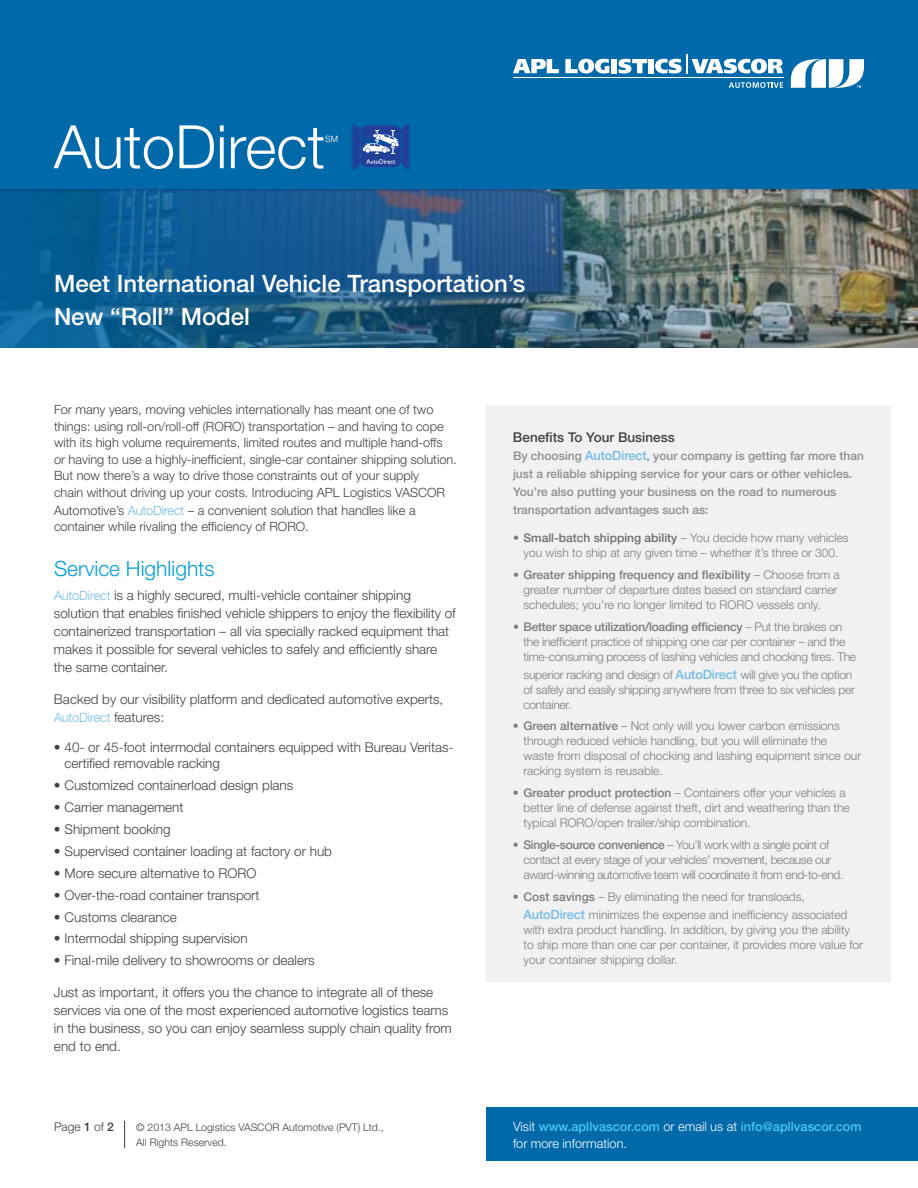
<style>
.page{position:relative;width:918px;height:1188px;background:#fff}
.page>*{position:absolute;margin:0;border:0;box-sizing:border-box;transform-origin:0 0}
.t1{font:300 60px "Helvetica Neue";color:#fff}
.t2{font:500 24px/33px "Helvetica Neue";color:#fff}
.t3{font:300 21px "Helvetica Neue";color:#009ddc}
.t4{font:300 13.5px/18px "Helvetica Neue";color:#414042}
.t5{font:500 13.5px "Helvetica Neue";color:#414042}
.t6{font:300 12.75px/16.5px "Helvetica Neue";color:#414042}
.t7{font:500 12.75px/16.5px "Helvetica Neue";color:#49c8f5}
.t8{font:300 12.75px "Helvetica Neue";letter-spacing:-.01em;color:#73bbe8}
.t9{font:300 12px/15px "Helvetica Neue";color:#7b7c7f}
.t10{font:300 12px/15px "Helvetica Neue";letter-spacing:-.02em;color:#7b7c7f}
.t11{font:500 12px/18px "Helvetica Neue";color:#8b8e90}
.t12{font:300 12px/15px "Helvetica Neue";letter-spacing:-.03em;color:#7b7c7f}
.t13{font:300 12px "Helvetica Neue";color:#414042}
.t14{font:300 10.5px/15px "Helvetica Neue";color:#414042}
.t15{font:300 8.7px "Helvetica Neue";color:#fff}
.s1{color:#73bbe8}
.s2{font-size:12.75px;color:#73bbe8}
.s3{font-size:13.5px;color:#414042}
.s4{font-weight:500;color:#6d6e71}
.s5{font-weight:500}
.s6{font-weight:500;font-size:12.75px;color:#73bbe8}
.s7{font-weight:300;color:#fff}
</style>
<div class="page">
<div style="left:486px;top:405px;width:405px;height:577px;background:#f1f1f2"></div>
<img style="left:0;top:194px;width:918px;height:154px">
<svg style="left:0;top:189px;width:918px;height:5px;background:#3d6585"></svg>
<div style="left:0;top:0;width:918px;height:189px;background:#0069aa"></div>
<hr style="left:513px;top:77px;width:270px;height:1px;background:#fff">
<svg style="left:791px;top:59px;width:73px;height:29px"></svg>
<svg style="left:513px;top:59px;width:46px;height:14px"></svg>
<svg style="left:565px;top:59px;width:44px;height:14px"></svg>
<div style="left:611px;top:59px;width:6px;height:14px;background:#fff"></div>
<svg style="left:619px;top:59px;width:28px;height:14px"></svg>
<div style="left:649px;top:59px;width:5px;height:14px;background:#fff"></div>
<svg style="left:655px;top:54px;width:128px;height:19px"></svg>
<svg style="left:729px;top:82px;width:54px;height:6px"></svg>
<svg style="left:352px;top:124px;width:58px;height:46px;background:#3a61aa"></svg>
<svg style="left:124px;top:1121px;width:1px;height:27px"></svg>
<div style="left:486px;top:1107px;width:432px;height:54px;background:#0069aa"></div>
<h1 class="t1" style="left:54px;top:110px;width:273px">AutoDirect</h1>
<p class="t15" style="left:325px;top:134px;width:14px">SM</p>
<h2 class="t2" style="left:54px;top:267px;width:473px">Meet International Vehicle Transportation’s<br>New “Roll” Model</h2>
<p class="t6" style="left:54px;top:401px;width:404px">For many years, moving vehicles internationally has meant one of two things: using roll-on/roll-off (RORO) transportation – and having to cope with its high volume requirements, limited routes and multiple hand-offs or having to use a highly-inefficient, single-car container shipping solution.<br>But now there’s a way to drive those constraints out of your supply<br>chain without driving up your costs. Introducing APL Logistics VASCOR</p>
<p class="t6" style="left:54px;top:502px;width:363px">Automotive’s <span class="s1">AutoDirect</span> – a convenient solution that handles like a container while rivaling the efficiency of RORO.</p>
<h3 class="t3" style="left:54px;top:555px;width:162px">Service Highlights</h3>
<p class="t4" style="left:54px;top:586px;width:403px"><span class="s2">AutoDirect</span> is a highly secured, multi-vehicle container shipping solution that enables finished vehicle shippers to enjoy the flexibility of containerized transportation – all via specially racked equipment that makes it possible for several vehicles to safely and efficiently share the same container.</p>
<p class="t4" style="left:54px;top:690px;width:391px">Backed by our visibility platform and dedicated automotive experts,</p>
<p class="t8" style="left:54px;top:709px;width:112px">AutoDirect <span class="s3">features:</span></p>
<p class="t4" style="left:64px;top:738px;width:391px;line-height:16.5px;text-indent:-11px">• 40- or 45-foot intermodal containers equipped with Bureau Veritas&shy;certified removable racking</p>
<p class="t4" style="left:54px;top:776px;width:241px">• Customized containerload design plans</p>
<p class="t4" style="left:54px;top:798px;width:131px">• Carrier management</p>
<p class="t4" style="left:54px;top:820px;width:118px">• Shipment booking</p>
<p class="t4" style="left:54px;top:842px;width:280px">• Supervised container loading at factory or hub</p>
<p class="t4" style="left:54px;top:864px;width:204px">• More secure alternative to RORO</p>
<p class="t4" style="left:54px;top:886px;width:207px">• Over-the-road container transport</p>
<p class="t4" style="left:54px;top:907px;width:124px">• Customs clearance</p>
<p class="t4" style="left:54px;top:929px;width:195px">• Intermodal shipping supervision</p>
<p class="t4" style="left:54px;top:951px;width:262px">• Final-mile delivery to showrooms or dealers</p>
<p class="t4" style="left:54px;top:983px;width:399px">Just as important, it offers you the chance to integrate all of these services via one of the most experienced automotive logistics teams in the business, so you can enjoy seamless supply chain quality from end to end.</p>
<p class="t5" style="left:513px;top:429px;width:163px">Benefits To Your Business</p>
<p class="t11" style="left:513px;top:446px;width:353px">By choosing <span class="s2">AutoDirect</span>, your company is getting far more than just a reliable shipping service for your cars or other vehicles.<br>You’re also putting your business on the road to numerous transportation advantages such as:</p>
<p class="t9" style="left:513px;top:530px;width:337px;text-align:center">• <span class="s4">Small-batch shipping ability</span> – You decide how many vehicles you wish to ship at any given time – whether it’s three or 300.</p>
<p class="t9" style="left:524px;top:567px;width:318px;text-indent:-10px">• <span class="s5">Greater shipping frequency and flexibility</span> – Choose from a greater number of departure dates based on standard carrier schedules; you’re no longer limited to RORO vessels only.</p>
<p class="t10" style="left:524px;top:619px;width:334px;text-indent:-10px">• <span class="s5">Better space utilization/loading efficiency</span> – Put the brakes on the inefficient practice of shipping one car per container – and the time-consuming process of lashing vehicles and chocking tires. The</p>
<p class="t10" style="left:523px;top:667px;width:333px">superior racking and design of <span class="s6">AutoDirect</span> will give you the option of safely and easily shipping anywhere from three to six vehicles per container.</p>
<p class="t9" style="left:523px;top:718px;width:339px;text-indent:-10px">• <span class="s5">Green alternative</span> – Not only will you lower carbon emissions through reduced vehicle handling, but you will eliminate the<br>waste from disposal of chocking and lashing equipment since our racking system is reusable.</p>
<p class="t9" style="left:523px;top:785px;width:328px;text-indent:-10px">• <span class="s5">Greater product protection</span> – Containers offer your vehicles a better line of defense against theft, dirt and weathering than the typical RORO/open trailer/ship combination.</p>
<p class="t12" style="left:523px;top:837px;width:321px;text-indent:-10px">• <span class="s5">Single-source convenience</span> – You’ll work with a single point of contact at every stage of your vehicles’ movement, because our award-winning automotive team will coordinate it from end-to-end.</p>
<p class="t9" style="left:524px;top:887px;width:325px;line-height:18px;text-indent:-11px">• <span class="s5">Cost savings</span> – By eliminating the need for transloads,<br><span class="s6">AutoDirect</span> minimizes the expense and inefficiency associated</p>
<p class="t9" style="left:523px;top:922px;width:341px">with extra product handling. In addition, by giving you the ability to ship more than one car per container, it provides more value for your container shipping dollar.</p>
<p class="t13" style="left:54px;top:1120px;width:61px">Page <span class="s5">1</span> of <span class="s5">2</span></p>
<p class="t7" style="left:513px;top:1118px;width:350px"><span class="s7">Visit</span> www.apllvascor.com <span class="s7">or email us at</span> info@apllvascor.com <span class="s7">for more information.</span></p>
<p class="t14" style="left:136px;top:1120px;width:249px">© 2013 APL Logistics VASCOR Automotive (PVT) Ltd.,<br>All Rights Reserved.</p>
</div>
